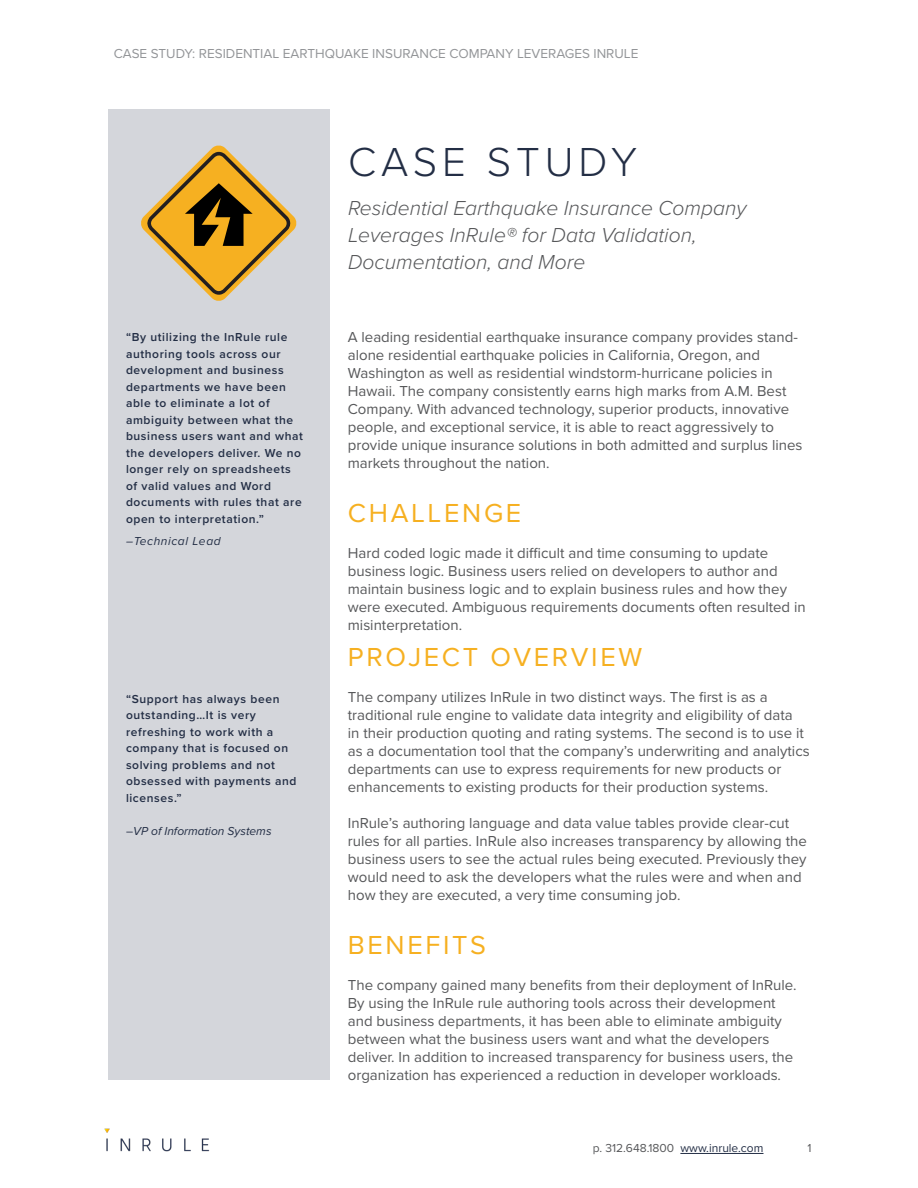
<style>
.page{position:relative;width:918px;height:1188px;background:#fff}
.page>*{position:absolute;margin:0;border:0;box-sizing:border-box;transform-origin:0 0}
.Cover_Title_Light_gr{font:300 42px "Proxima Nova";letter-spacing:.12em;color:#232e45}
.Body_Copy__light_gro{font:27px "Proxima Nova";letter-spacing:.1em;color:#f6b021}
.Body_Text_-_Justifie{font:27px "Proxima Nova";letter-spacing:.1em;color:#f6b021}
.t1{font:italic 300 21px/27px "Proxima Nova";color:#57585a}
.Body_Copy__light_gro-2{font:15px/18px "Proxima Nova";color:#57585a}
.t2{font:13.5px "Proxima Nova";color:#939598}
.Sidebar_Notes{font:600 12px/16.5px "Proxima Nova";letter-spacing:.05em;color:#232e45}
.t3{font:12px "Proxima Nova";color:#57585a}
.Sidebar_Notes-2{font:italic 12px "Proxima Nova";color:#232e45}
.Sidebar_Notes-3{font:italic 12px "Proxima Nova";letter-spacing:.05em;color:#232e45}
.s1{font-style:normal}
.s2{color:#232e45}
</style>
<div class="page">
<div style="left:108px;top:110px;width:222px;height:970px;background:#d4d6db"></div>
<svg style="left:141px;top:145px;width:156px;height:156px"></svg>
<hr style="left:680px;top:1153px;width:83px;height:1px;background:#232e45">
<img style="left:104px;top:1128px;width:106px;height:24px">
<p class="t2" style="left:114px;top:43px;width:526px">CASE STUDY: RESIDENTIAL EARTHQUAKE INSURANCE COMPANY LEVERAGES INRULE</p>
<p class="Sidebar_Notes" style="left:126px;top:329px;width:179px">“By utilizing the InRule rule authoring tools across our development and business departments we have been able to eliminate a lot of ambiguity between what the business users want and what the developers deliver. We no longer rely on spreadsheets of valid values and Word documents with rules that are open to interpretation.”</p>
<p class="Sidebar_Notes-3" style="left:126px;top:532px;width:96px">–Technical Lead</p>
<p class="Sidebar_Notes" style="left:126px;top:690px;width:172px">“Support has always been outstanding…It is very refreshing to work with a company that is focused on solving problems and not obsessed with payments and licenses.”</p>
<p class="Sidebar_Notes-2" style="left:126px;top:822px;width:147px"><span class="s1">–</span>VP of Information Systems</p>
<p class="Cover_Title_Light_gr" style="left:348px;top:130px;width:291px">CASE STUDY</p>
<h3 class="t1" style="left:348px;top:193px;width:400px">Residential Earthquake Insurance Company<br>Leverages InRule® for Data Validation,<br>Documentation, and More</h3>
<p class="Body_Copy__light_gro-2" style="left:348px;top:327px;width:456px">A leading residential earthquake insurance company provides stand&shy;alone residential earthquake policies in California, Oregon, and Washington as well as residential windstorm-hurricane policies in Hawaii. The company consistently earns high marks from A.M. Best Company. With advanced technology, superior products, innovative people, and exceptional service, it is able to react aggressively to provide unique insurance solutions in both admitted and surplus lines markets throughout the nation.</p>
<p class="Body_Copy__light_gro" style="left:348px;top:493px;width:175px">CHALLENGE</p>
<h1 class="Body_Copy__light_gro-2" style="left:348px;top:543px;width:459px">Hard coded logic made it difficult and time consuming to update business logic. Business users relied on developers to author and maintain business logic and to explain business rules and how they were executed. Ambiguous requirements documents often resulted in misinterpretation.</h1>
<h1 class="Body_Copy__light_gro" style="left:348px;top:637px;width:296px">PROJECT OVERVIEW</h1>
<h1 class="Body_Copy__light_gro-2" style="left:348px;top:687px;width:463px">The company utilizes InRule in two distinct ways. The first is as a traditional rule engine to validate data integrity and eligibility of data<br>in their production quoting and rating systems. The second is to use it as a documentation tool that the company’s underwriting and analytics departments can use to express requirements for new products or enhancements to existing products for their production systems.</h1>
<h1 class="Body_Copy__light_gro-2" style="left:348px;top:813px;width:460px">InRule’s authoring language and data value tables provide clear-cut rules for all parties. InRule also increases transparency by allowing the business users to see the actual rules being executed. Previously they would need to ask the developers what the rules were and when and how they are executed, a very time consuming job.</h1>
<p class="Body_Text_-_Justifie" style="left:348px;top:925px;width:140px">BENEFITS</p>
<h1 class="Body_Copy__light_gro-2" style="left:348px;top:975px;width:450px">The company gained many benefits from their deployment of InRule.<br>By using the InRule rule authoring tools across their development and business departments, it has been able to eliminate ambiguity between what the business users want and what the developers deliver. In addition to increased transparency for business users, the organization has experienced a reduction in developer workloads.</h1>
<p class="t3" style="left:593px;top:1139px;width:172px">p. 312.648.1800 <span class="s2">www.inrule.com</span></p>
<p class="t3" style="left:808px;top:1139px;width:6px">1</p>
</div>
